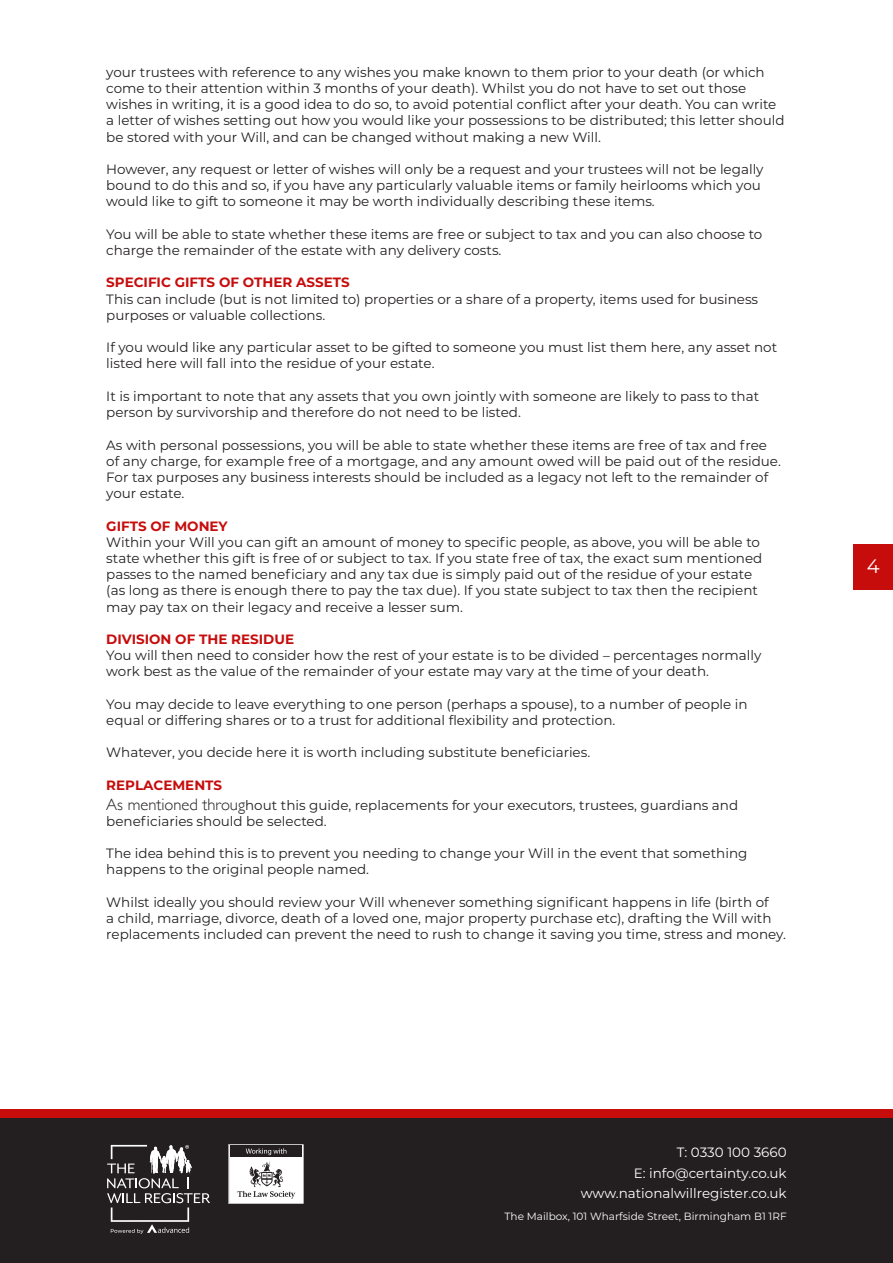
<style>
.page{position:relative;width:893px;height:1263px;background:#fff}
.page>*{position:absolute;margin:0;border:0;box-sizing:border-box;transform-origin:0 0}
.t1{font:19.5px "Montserrat";color:#fff}
.page_number{font:13.5px/16.2px "Montserrat";color:#231f20}
.page_number-2{font:700 13.5px "Montserrat";color:#c70c0c}
.t2{font:13.5px/20.4px "Montserrat";color:#fff;text-align:right}
.t3{font:10.5px "Montserrat";color:#fff}
.s1{font-family:"Gill Sans";font-weight:300;font-size:16.5px}
</style>
<div class="page">
<div style="left:854px;top:544px;width:39px;height:45px;background:#c70c0c"></div>
<div style="left:0;top:1117px;width:893px;height:146px;background:#231f20"></div>
<svg style="left:107px;top:1145px;width:103px;height:89px"></svg>
<svg style="left:229px;top:1144px;width:75px;height:60px"></svg>
<div style="left:0;top:1109px;width:893px;height:8px;background:#c70c0c"></div>
<p class="page_number" style="left:106px;top:63px;width:680px">your trustees with reference to any wishes you make known to them prior to your death (or which come to their attention within 3 months of your death). Whilst you do not have to set out those wishes in writing, it is a good idea to do so, to avoid potential conflict after your death. You can write a letter of wishes setting out how you would like your possessions to be distributed; this letter should be stored with your Will, and can be changed without making a new Will.</p>
<p class="page_number" style="left:106px;top:161px;width:659px">However, any request or letter of wishes will only be a request and your trustees will not be legally bound to do this and so, if you have any particularly valuable items or family heirlooms which you would like to gift to someone it may be worth individually describing these items.</p>
<p class="page_number" style="left:106px;top:225px;width:658px">You will be able to state whether these items are free or subject to tax and you can also choose to charge the remainder of the estate with any delivery costs.</p>
<p class="page_number-2" style="left:106px;top:273px;width:245px">SPECIFIC GIFTS OF OTHER ASSETS</p>
<p class="page_number" style="left:106px;top:290px;width:653px">This can include (but is not limited to) properties or a share of a property, items used for business purposes or valuable collections.</p>
<p class="page_number" style="left:106px;top:339px;width:672px">If you would like any particular asset to be gifted to someone you must list them here, any asset not listed here will fall into the residue of your estate.</p>
<p class="page_number" style="left:106px;top:387px;width:654px">It is important to note that any assets that you own jointly with someone are likely to pass to that person by survivorship and therefore do not need to be listed.</p>
<p class="page_number" style="left:106px;top:436px;width:676px">As with personal possessions, you will be able to state whether these items are free of tax and free of any charge, for example free of a mortgage, and any amount owed will be paid out of the residue.</p>
<p class="page_number" style="left:106px;top:468px;width:663px">For tax purposes any business interests should be included as a legacy not left to the remainder of your estate.</p>
<p class="page_number-2" style="left:106px;top:516px;width:123px">GIFTS OF MONEY</p>
<p class="page_number" style="left:106px;top:533px;width:657px">Within your Will you can gift an amount of money to specific people, as above, you will be able to state whether this gift is free of or subject to tax. If you state free of tax, the exact sum mentioned passes to the named beneficiary and any tax due is simply paid out of the residue of your estate (as long as there is enough there to pay the tax due). If you state subject to tax then the recipient may pay tax on their legacy and receive a lesser sum.</p>
<p class="page_number-2" style="left:106px;top:629px;width:189px">DIVISION OF THE RESIDUE</p>
<p class="page_number" style="left:106px;top:647px;width:657px">You will then need to consider how the rest of your estate is to be divided – percentages normally work best as the value of the remainder of your estate may vary at the time of your death.</p>
<p class="page_number" style="left:106px;top:695px;width:643px">You may decide to leave everything to one person (perhaps a spouse), to a number of people in equal or differing shares or to a trust for additional flexibility and protection.</p>
<p class="page_number" style="left:106px;top:744px;width:485px">Whatever, you decide here it is worth including substitute beneficiaries.</p>
<p class="page_number-2" style="left:106px;top:775px;width:117px">REPLACEMENTS</p>
<p class="page_number" style="left:106px;top:796px;width:633px"><span class="s1">As mentioned throug</span>hout this guide, replacements for your executors, trustees, guardians and beneficiaries should be selected.</p>
<p class="page_number" style="left:106px;top:845px;width:643px">The idea behind this is to prevent you needing to change your Will in the event that something happens to the original people named.</p>
<p class="page_number" style="left:106px;top:893px;width:681px">Whilst ideally you should review your Will whenever something significant happens in life (birth of<br>a child, marriage, divorce, death of a loved one, major property purchase etc), drafting the Will with replacements included can prevent the need to rush to change it saving you time, stress and money.</p>
<h1 class="t1" style="left:867px;top:553px;width:14px">4</h1>
<p class="t2" style="left:581px;top:1142px;width:207px">T: 0330 100 3660<br>E: info@certainty.co.uk www.nationalwillregister.co.uk</p>
<p class="t3" style="left:505px;top:1208px;width:284px">The Mailbox, 101 Wharfside Street, Birmingham B1 1RF</p>
</div>
